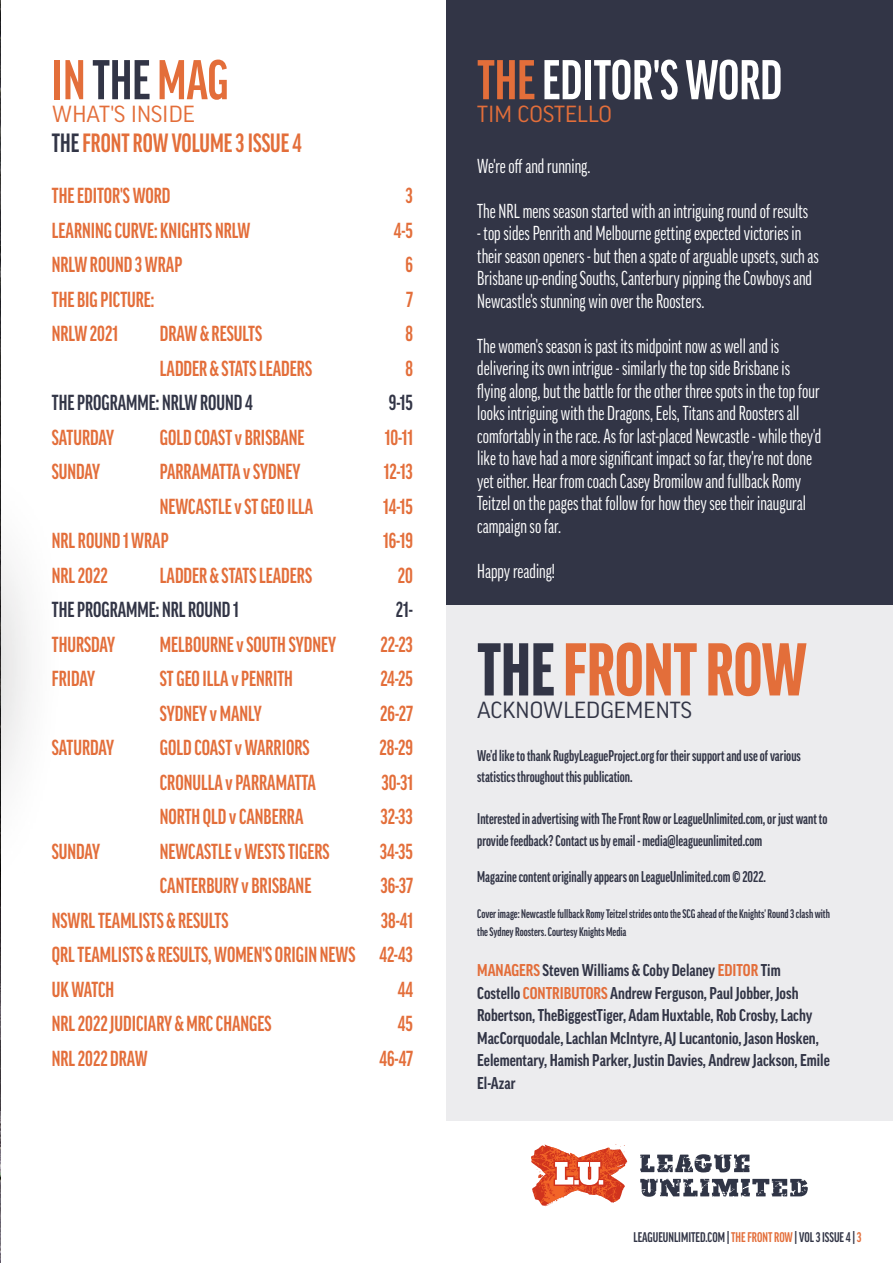
<style>
.page{position:relative;width:893px;height:1263px;background:#fff}
.page>*{position:absolute;margin:0;border:0;box-sizing:border-box;transform-origin:0 0}
.t1{font:900 extra-condensed 72px "Good Pro";color:#e36e3a}
.t2{font:700 extra-condensed 54px "Good Pro";color:#fff}
.t3{font:700 extra-condensed 54px "Good Pro";color:#e36e3a}
.t4{font:700 extra-condensed 25.5px "Good Pro";color:#e36e3a}
.t5{font:22.5px "Good Pro";color:#e36e3a}
.t6{font:22.5px "Good Pro";color:#323546}
.t7{font:700 extra-condensed 21px "Good Pro";color:#e36e3a}
.t8{font:700 extra-condensed 21px "Good Pro";color:#323546}
.LU_Program_general_t{font:19.5px/22.5px "Good Pro X Cond News";color:#fff}
.t9{font:700 condensed 16.5px/22.5px "Good Pro";color:#323546}
.t10{font:700 extra-condensed 15px/21px "Good Pro";color:#323546}
.t11{font:700 extra-condensed 13.5px "Good Pro";color:#323546}
.t12{font:700 extra-condensed 12px/18px "Good Pro";color:#323546}
.s1{color:#323546}
.s2{color:#e36e3a}
</style>
<div class="page">
<div style="left:446px;top:0;width:447px;height:605px;background:#323546"></div>
<div style="left:446px;top:605px;width:446px;height:516px;background:#ececee"></div>
<svg style="left:531px;top:1145px;width:96px;height:62px"></svg>
<svg style="left:640px;top:1154px;width:109px;height:18px"></svg>
<svg style="left:640px;top:1179px;width:168px;height:18px"></svg>
<img style="left:0;top:0;width:1px;height:1263px">
<div style="left:0;top:445px;width:68px;height:552px;background:#231f20;opacity:.96"></div>
<hr style="left:0;top:1040px;width:1px;height:71px;background:#231f20">
<p class="t3" style="left:52px;top:50px;width:178px">IN <span class="s1">THE</span> MAG</p>
<p class="t5" style="left:52px;top:101px;width:145px">WHAT'S INSIDE</p>
<p class="t4" style="left:52px;top:129px;width:251px"><span class="s1">THE</span> FRONT ROW VOLUME 3 ISSUE 4</p>
<p class="t7" style="left:52px;top:184px;width:120px">THE EDITOR'S WORD</p>
<p class="t7" style="left:406px;top:184px;width:9px">3</p>
<p class="t7" style="left:52px;top:219px;width:200px">LEARNING CURVE: KNIGHTS NRLW</p>
<p class="t7" style="left:394px;top:219px;width:20px">4-5</p>
<p class="t7" style="left:52px;top:253px;width:132px">NRLW ROUND 3 WRAP</p>
<p class="t7" style="left:405px;top:253px;width:9px">6</p>
<p class="t7" style="left:52px;top:288px;width:104px">THE BIG PICTURE:</p>
<p class="t7" style="left:406px;top:288px;width:8px">7</p>
<p class="t7" style="left:52px;top:322px;width:68px">NRLW 2021</p>
<p class="t7" style="left:160px;top:322px;width:104px">DRAW &amp; RESULTS</p>
<p class="t7" style="left:405px;top:322px;width:9px">8</p>
<p class="t7" style="left:160px;top:357px;width:154px">LADDER &amp; STATS LEADERS</p>
<p class="t7" style="left:405px;top:357px;width:9px">8</p>
<p class="t8" style="left:52px;top:391px;width:202px">THE PROGRAMME: NRLW ROUND 4</p>
<p class="t8" style="left:389px;top:391px;width:26px">9-15</p>
<p class="t7" style="left:52px;top:426px;width:64px">SATURDAY</p>
<p class="t7" style="left:160px;top:426px;width:146px">GOLD COAST v BRISBANE</p>
<p class="t7" style="left:385px;top:426px;width:30px">10-11</p>
<p class="t7" style="left:52px;top:460px;width:50px">SUNDAY</p>
<p class="t7" style="left:160px;top:460px;width:142px">PARRAMATTA v SYDNEY</p>
<p class="t7" style="left:384px;top:460px;width:31px">12-13</p>
<p class="t7" style="left:160px;top:495px;width:155px">NEWCASTLE v ST GEO ILLA</p>
<p class="t7" style="left:383px;top:495px;width:31px">14-15</p>
<p class="t7" style="left:52px;top:529px;width:118px">NRL ROUND 1 WRAP</p>
<p class="t7" style="left:383px;top:529px;width:31px">16-19</p>
<p class="t7" style="left:52px;top:564px;width:57px">NRL 2022</p>
<p class="t7" style="left:160px;top:564px;width:154px">LADDER &amp; STATS LEADERS</p>
<p class="t7" style="left:398px;top:564px;width:17px">20</p>
<p class="t8" style="left:52px;top:598px;width:188px">THE PROGRAMME: NRL ROUND 1</p>
<p class="t8" style="left:396px;top:598px;width:18px">21-</p>
<p class="t7" style="left:52px;top:633px;width:65px">THURSDAY</p>
<p class="t7" style="left:160px;top:633px;width:178px">MELBOURNE v SOUTH SYDNEY</p>
<p class="t7" style="left:380px;top:633px;width:34px">22-23</p>
<p class="t7" style="left:52px;top:667px;width:45px">FRIDAY</p>
<p class="t7" style="left:160px;top:667px;width:135px">ST GEO ILLA v PENRITH</p>
<p class="t7" style="left:380px;top:667px;width:34px">24-25</p>
<p class="t7" style="left:160px;top:702px;width:103px">SYDNEY v MANLY</p>
<p class="t7" style="left:380px;top:702px;width:34px">26-27</p>
<p class="t7" style="left:52px;top:736px;width:64px">SATURDAY</p>
<p class="t7" style="left:160px;top:736px;width:151px">GOLD COAST v WARRIORS</p>
<p class="t7" style="left:380px;top:736px;width:35px">28-29</p>
<p class="t7" style="left:160px;top:771px;width:158px">CRONULLA v PARRAMATTA</p>
<p class="t7" style="left:381px;top:771px;width:33px">30-31</p>
<p class="t7" style="left:160px;top:805px;width:145px">NORTH QLD v CANBERRA</p>
<p class="t7" style="left:380px;top:805px;width:34px">32-33</p>
<p class="t7" style="left:52px;top:840px;width:50px">SUNDAY</p>
<p class="t7" style="left:160px;top:840px;width:171px">NEWCASTLE v WESTS TIGERS</p>
<p class="t7" style="left:380px;top:840px;width:35px">34-35</p>
<p class="t7" style="left:160px;top:874px;width:153px">CANTERBURY v BRISBANE</p>
<p class="t7" style="left:380px;top:874px;width:34px">36-37</p>
<p class="t7" style="left:52px;top:909px;width:178px">NSWRL TEAMLISTS &amp; RESULTS</p>
<p class="t7" style="left:381px;top:909px;width:34px">38-41</p>
<p class="t7" style="left:52px;top:943px;width:363px">QRL TEAMLISTS &amp; RESULTS, WOMEN'S ORIGIN NEWS 42-43</p>
<p class="t7" style="left:52px;top:978px;width:64px">UK WATCH</p>
<p class="t7" style="left:398px;top:978px;width:17px">44</p>
<p class="t7" style="left:52px;top:1012px;width:221px">NRL 2022 JUDICIARY &amp; MRC CHANGES</p>
<p class="t7" style="left:398px;top:1012px;width:16px">45</p>
<p class="t7" style="left:52px;top:1047px;width:97px">NRL 2022 DRAW</p>
<p class="t7" style="left:380px;top:1047px;width:35px">46-47</p>
<p class="t2" style="left:477px;top:50px;width:306px"><span class="s2">THE</span> EDITOR'S WORD</p>
<p class="t5" style="left:477px;top:101px;width:136px">TIM COSTELLO</p>
<p class="LU_Program_general_t" style="left:477px;top:155px;width:115px">We're off and running.</p>
<p class="LU_Program_general_t" style="left:477px;top:200px;width:333px">The NRL mens season started with an intriguing round of results</p>
<p class="LU_Program_general_t" style="left:477px;top:222px;width:343px">- top sides Penrith and Melbourne getting expected victories in their season openers - but then a spate of arguable upsets, such as Brisbane up-ending Souths, Canterbury pipping the Cowboys and Newcastle's stunning win over the Roosters.</p>
<p class="LU_Program_general_t" style="left:477px;top:335px;width:345px">The women's season is past its midpoint now as well and is delivering its own intrigue - similarly the top side Brisbane is flying along, but the battle for the other three spots in the top four looks intriguing with the Dragons, Eels, Titans and Roosters all comfortably in the race. As for last-placed Newcastle - while they'd like to have had a more significant impact so far, they're not done yet either. Hear from coach Casey Bromilow and fullback Romy Teitzel on the pages that follow for how they see their inaugural campaign so far.</p>
<p class="LU_Program_general_t" style="left:477px;top:560px;width:79px">Happy reading!</p>
<p class="t1" style="left:477px;top:630px;width:331px"><span class="s1">THE</span>FRONT ROW</p>
<p class="t6" style="left:477px;top:697px;width:216px">ACKNOWLEDGEMENTS</p>
<p class="t10" style="left:477px;top:746px;width:325px">We’d like to thank RugbyLeagueProject.org for their support and use of various statistics throughout this publication.</p>
<p class="t10" style="left:477px;top:809px;width:352px">Interested in advertising with The Front Row or LeagueUnlimited.com, or just want to provide feedback? Contact us by email - media@leagueunlimited.com</p>
<p class="t10" style="left:477px;top:866px;width:290px">Magazine content originally appears on LeagueUnlimited.com © 2022.</p>
<p class="t12" style="left:477px;top:904px;width:354px">Cover image: Newcastle fullback Romy Teitzel strides onto the SCG ahead of the Knights' Round 3 clash with the Sydney Roosters. Courtesy Knights Media</p>
<p class="t9" style="left:477px;top:959px;width:354px"><span class="s2">MANAGERS</span> Steven Williams &amp; Coby Delaney <span class="s2">EDITOR</span> Tim<br>Costello <span class="s2">CONTRIBUTORS</span> Andrew Ferguson, Paul Jobber, Josh Robertson, TheBiggestTiger, Adam Huxtable, Rob Crosby, Lachy MacCorquodale, Lachlan McIntyre, AJ Lucantonio, Jason Hosken, Eelementary, Hamish Parker, Justin Davies, Andrew Jackson, Emile El-Azar</p>
<p class="t11" style="left:633px;top:1229px;width:230px">LEAGUEUNLIMITED.COM | <span class="s2">THE FRONT ROW</span> | VOL 3 ISSUE 4 | <span class="s2">3</span></p>
</div>
